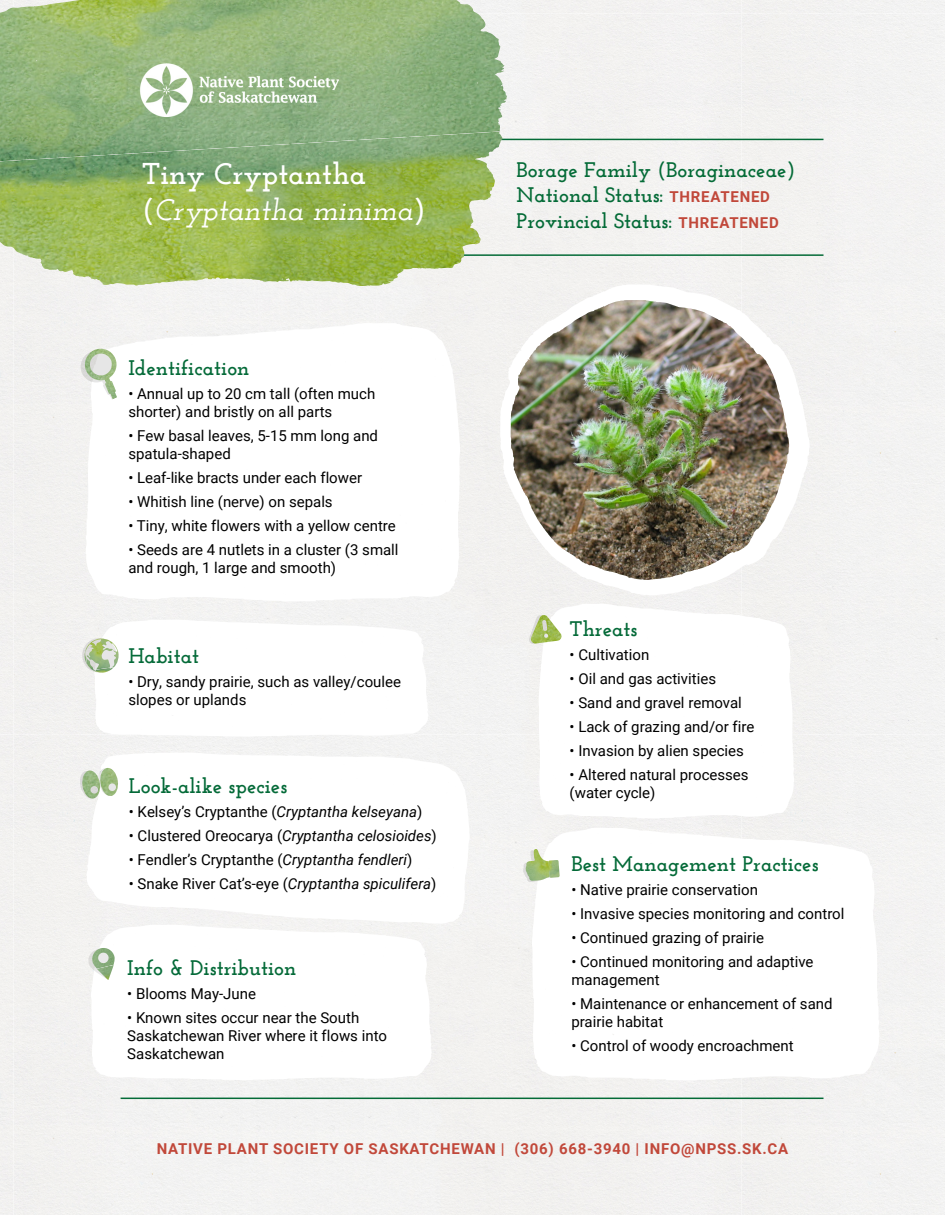
<style>
.page{position:relative;width:945px;height:1215px;background:#f3f2f1}
.page>*{position:absolute;margin:0;border:0;box-sizing:border-box;transform-origin:0 0}
.t1{font:700 30px/36px "Josefin Slab";color:#fff}
.t2{font:700 21px "Josefin Slab";color:#046a38}
.t3{font:700 21px/25.2px "Josefin Slab";color:#046b37}
.t4{font:15px/24px "Roboto";color:#000}
.t5{font:700 15px "Roboto";letter-spacing:.05em;color:#c1483a}
.s1{font-weight:600;font-style:italic}
.s2{font-style:italic}
.s3{font-family:"Roboto";font-size:15px;color:#c1483a}
</style>
<div class="page">
<svg style="left:87px;top:753px;width:382px;height:170px;fill:#fff"></svg>
<div style="left:91px;top:925px;width:340px;height:155px;background:#fff"></div>
<div style="left:539px;top:604px;width:255px;height:214px;background:#fff"></div>
<div style="left:532px;top:828px;width:347px;height:252px;background:#fff"></div>
<hr style="left:450px;top:139px;width:373px;height:1px;background:#046b37">
<hr style="left:450px;top:254px;width:373px;height:2px;background:#046b37">
<svg style="left:0;top:0;width:507px;height:286px;background:#99b772"></svg>
<img style="left:500px;top:284px;width:309px;height:311px">
<img style="left:511px;top:300px;width:115px;height:129px">
<svg style="left:88px;top:947px;width:28px;height:33px"></svg>
<svg style="left:80px;top:767px;width:39px;height:32px"></svg>
<svg style="left:529px;top:614px;width:33px;height:30px"></svg>
<svg style="left:523px;top:849px;width:37px;height:33px"></svg>
<svg style="left:82px;top:620px;width:346px;height:116px"></svg>
<hr style="left:121px;top:1098px;width:702px;height:1px;background:#046b37">
<div style="left:86px;top:323px;width:374px;height:278px;background:#fff"></div>
<svg style="left:81px;top:346px;width:37px;height:54px"></svg>
<img style="left:134px;top:62px;width:204px;height:55px">
<h1 class="t1" style="left:142px;top:158px;width:285px">Tiny Cryptantha (<span class="s1">Cryptantha minima</span>)</h1>
<h2 class="t2" style="left:128px;top:359px;width:123px">Identification</h2>
<p class="t4" style="left:128px;top:385px;width:248px;line-height:18px">ï Annual up to 20 cm tall (often much shorter) and bristly on all parts</p>
<p class="t4" style="left:128px;top:427px;width:251px;line-height:18px">ï Few basal leaves, 5-15 mm long and spatula-shaped</p>
<p class="t4" style="left:128px;top:466px;width:272px">ï Leaf-like bracts under each flower<br>ï Whitish line (nerve) on sepals<br>ï Tiny, white flowers with a yellow centre ï Seeds are 4 nutlets in a cluster (3 small</p>
<p class="t4" style="left:128px;top:556px;width:209px">and rough, 1 large and smooth)</p>
<h2 class="t2" style="left:128px;top:647px;width:72px">Habitat</h2>
<p class="t4" style="left:128px;top:674px;width:274px;line-height:18px">ï Dry, sandy prairie, such as valley/coulee slopes or uplands</p>
<h2 class="t2" style="left:129px;top:777px;width:160px">Look-alike species</h2>
<p class="t4" style="left:129px;top:801px;width:309px">ï Kelsey’s Cryptanthe (<span class="s2">Cryptantha kelseyana</span>)<br>ï Clustered Oreocarya (<span class="s2">Cryptantha celosioides</span>) ï Fendler’s Cryptanthe (<span class="s2">Cryptantha fendleri</span>)<br>ï Snake River Cat’s-eye (<span class="s2">Cryptantha spiculifera</span>)</p>
<h2 class="t2" style="left:127px;top:959px;width:170px">Info &amp; Distribution</h2>
<p class="t4" style="left:127px;top:983px;width:233px">ï Blooms May-June<br>ï Known sites occur near the South</p>
<p class="t4" style="left:127px;top:1028px;width:261px;line-height:18px">Saskatchewan River where it flows into<br>Saskatchewan</p>
<h2 class="t3" style="left:517px;top:159px;width:280px">Borage Family (Boraginaceae)<br>National Status: <span class="s3">THREATENED<br></span>Provincial Status: <span class="s3">THREATENED</span></h2>
<h2 class="t2" style="left:570px;top:620px;width:69px">Threats</h2>
<p class="t4" style="left:570px;top:644px;width:186px">ï Cultivation<br>ï Oil and gas activities<br>ï Sand and gravel removal<br>ï Lack of grazing and/or fire ï Invasion by alien species<br>ï Altered natural processes</p>
<p class="t4" style="left:570px;top:782px;width:87px">(water cycle)</p>
<h2 class="t2" style="left:571px;top:855px;width:249px">Best Management Practices</h2>
<p class="t4" style="left:571px;top:879px;width:275px">ï Native prairie conservation<br>ï Invasive species monitoring and control ï Continued grazing of prairie<br>ï Continued monitoring and adaptive</p>
<p class="t4" style="left:571px;top:969px;width:263px">management<br>ï Maintenance or enhancement of sand</p>
<p class="t4" style="left:571px;top:1011px;width:224px">prairie habitat<br>ï Control of woody encroachment</p>
<p class="t5" style="left:157px;top:1142px;width:633px">NATIVE PLANT SOCIETY OF SASKATCHEWAN | (306) 668-3940 | INFO@NPSS.SK.CA</p>
</div>
